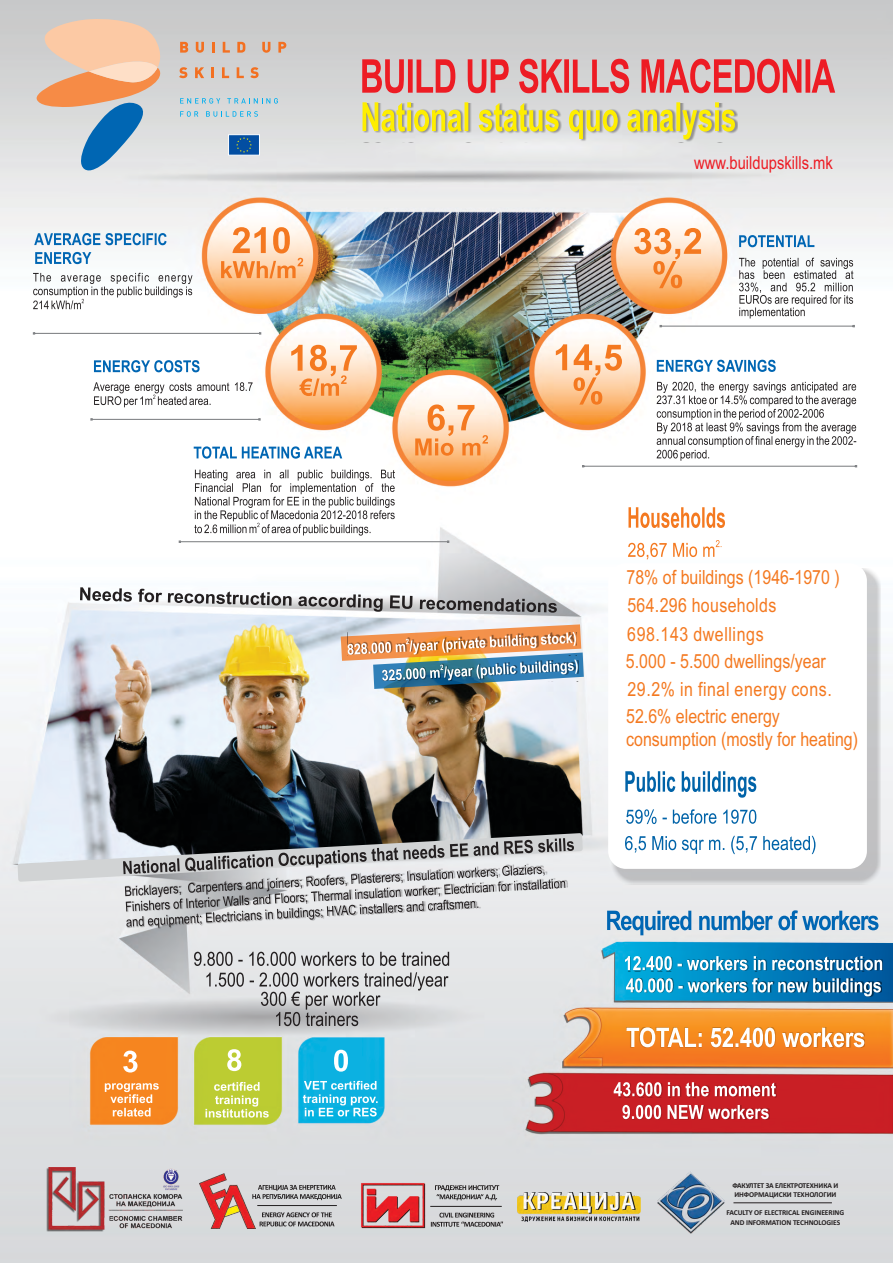
<style>
.page{position:relative;width:893px;height:1263px;background:#fff}
.page>*{position:absolute;margin:0;border:0;box-sizing:border-box;transform-origin:0 0}
.t1{font:19.5px/22px "Arial Narrow";color:#f47920}
.t2{font:19.5px "Arial Narrow";letter-spacing:.03em;color:#f47920}
.t3{font:18px "Arial Narrow";color:#ed1c24}
.t4{font:700 7.5px/9.1px "Calibri";letter-spacing:-.01em;color:#231f20}
</style>
<div class="page">
<img style="left:0;top:0;width:893px;height:1263px">
<svg style="left:35px;top:18px;width:130px;height:155px;background:#cec0b7"></svg>
<div style="left:228px;top:135px;width:32px;height:20px;background:#034ea2;border:1px solid #fff"></div>
<svg style="left:236px;top:137px;width:16px;height:16px"></svg>
<svg style="left:180px;top:98px;width:40px;height:6px"></svg>
<svg style="left:227px;top:98px;width:51px;height:6px"></svg>
<svg style="left:180px;top:111px;width:18px;height:6px"></svg>
<svg style="left:206px;top:111px;width:52px;height:6px"></svg>
<svg style="left:180px;top:42px;width:8px;height:11px"></svg>
<svg style="left:196px;top:42px;width:8px;height:11px"></svg>
<svg style="left:212px;top:42px;width:3px;height:11px"></svg>
<svg style="left:223px;top:42px;width:7px;height:11px"></svg>
<svg style="left:237px;top:42px;width:8px;height:11px"></svg>
<svg style="left:262px;top:42px;width:8px;height:11px"></svg>
<svg style="left:278px;top:42px;width:8px;height:11px"></svg>
<svg style="left:179px;top:67px;width:8px;height:11px"></svg>
<svg style="left:195px;top:67px;width:9px;height:11px"></svg>
<svg style="left:211px;top:67px;width:3px;height:11px"></svg>
<svg style="left:222px;top:67px;width:7px;height:11px"></svg>
<svg style="left:237px;top:67px;width:7px;height:11px"></svg>
<svg style="left:250px;top:67px;width:9px;height:11px"></svg>
<svg style="left:362px;top:59px;width:473px;height:34px;background:#de8084"></svg>
<div style="left:361px;top:103px;width:376px;height:39px;background:#231f20;opacity:.39"></div>
<svg style="left:363px;top:102px;width:372px;height:38px;background:#dbd68f"></svg>
<svg style="left:221px;top:227px;width:82px;height:51px;background:#fbc295"></svg>
<svg style="left:291px;top:345px;width:66px;height:51px;background:#fbc192"></svg>
<svg style="left:415px;top:404px;width:73px;height:52px;background:#fbc394"></svg>
<svg style="left:634px;top:228px;width:67px;height:60px;background:#fbc08e"></svg>
<svg style="left:33px;top:273px;width:159px;height:36px"></svg>
<svg style="left:93px;top:382px;width:160px;height:25px"></svg>
<svg style="left:739px;top:258px;width:114px;height:60px"></svg>
<svg style="left:194px;top:446px;width:148px;height:13px"></svg>
<svg style="left:94px;top:360px;width:106px;height:12px"></svg>
<svg style="left:739px;top:235px;width:75px;height:12px"></svg>
<svg style="left:34px;top:233px;width:133px;height:31px"></svg>
<svg style="left:33px;top:332px;width:228px;height:3px"></svg>
<svg style="left:90px;top:418px;width:171px;height:3px"></svg>
<svg style="left:556px;top:344px;width:301px;height:123px"></svg>
<svg style="left:659px;top:325px;width:196px;height:2px"></svg>
<svg style="left:179px;top:470px;width:270px;height:73px"></svg>
<img style="left:46px;top:1168px;width:137px;height:63px">
<img style="left:518px;top:1192px;width:122px;height:29px">
<img style="left:200px;top:1173px;width:55px;height:56px">
<svg style="left:252px;top:1185px;width:90px;height:41px;background:#b3b4b5"></svg>
<hr style="left:257px;top:1205px;width:80px;height:1px;background:#231f20">
<img style="left:359px;top:1181px;width:68px;height:48px">
<svg style="left:431px;top:1185px;width:72px;height:42px;background:#b3b3b5"></svg>
<hr style="left:430px;top:1206px;width:72px;height:1px;background:#231f20">
<img style="left:658px;top:1171px;width:66px;height:62px">
<hr style="left:733px;top:1202px;width:99px;height:1px;background:#231f20">
<div style="left:624px;top:957px;width:259px;height:14px;background:#231f20;opacity:.39"></div>
<svg style="left:625px;top:956px;width:257px;height:14px"></svg>
<div style="left:626px;top:978px;width:256px;height:19px;background:#231f20;opacity:.54"></div>
<img style="left:626px;top:978px;width:255px;height:18px">
<div style="left:626px;top:1028px;width:239px;height:20px;background:#231f20;opacity:.22"></div>
<svg style="left:626px;top:1027px;width:238px;height:20px"></svg>
<div style="left:614px;top:1083px;width:162px;height:14px;background:#231f20;opacity:.22"></div>
<svg style="left:614px;top:1082px;width:162px;height:14px"></svg>
<div style="left:622px;top:1105px;width:147px;height:15px;background:#231f20;opacity:.22"></div>
<svg style="left:622px;top:1105px;width:147px;height:14px"></svg>
<svg style="left:123px;top:1050px;width:15px;height:22px"></svg>
<svg style="left:227px;top:1049px;width:14px;height:22px"></svg>
<svg style="left:334px;top:1050px;width:14px;height:22px"></svg>
<svg style="left:194px;top:952px;width:255px;height:14px;background:#aeaeb0"></svg>
<svg style="left:206px;top:972px;width:242px;height:54px;background:#bbbcbe"></svg>
<svg style="left:105px;top:1083px;width:54px;height:33px;background:#f8a65c"></svg>
<svg style="left:205px;top:1082px;width:64px;height:35px;background:#cbd863"></svg>
<svg style="left:303px;top:1081px;width:75px;height:35px;background:#4fc7e9"></svg>
<svg style="left:607px;top:910px;width:271px;height:25px;background:#9abdd7"></svg>
<div style="left:611px;top:568px;width:269px;height:316px;background:#231f20;opacity:.22"></div>
<div style="left:608px;top:563px;width:259px;height:306px;background:#fff;border-radius:18px"></div>
<svg style="left:628px;top:507px;width:97px;height:21px"></svg>
<svg style="left:625px;top:771px;width:131px;height:27px"></svg>
<svg style="left:628px;top:540px;width:93px;height:20px"></svg>
<svg style="left:625px;top:836px;width:190px;height:18px"></svg>
<svg style="left:626px;top:809px;width:130px;height:15px"></svg>
<svg style="left:80px;top:587px;width:477px;height:26px"></svg>
<img style="left:341px;top:624px;width:243px;height:65px">
<div style="left:124px;top:860px;width:450px;height:77px;background:#231f20;opacity:.4"></div>
<svg style="left:18px;top:833px;width:565px;height:95px;background:#b5b6b8"></svg>
<p class="t3" style="left:694px;top:156px;width:140px">www.buildupskills.mk</p>
<p class="t1" style="left:626px;top:568px;width:215px">78% of buildings (1946-1970 )</p>
<p class="t1" style="left:627px;top:592px;width:151px;line-height:29.5px">564.296 households<br>698.143 dwellings</p>
<p class="t2" style="left:627px;top:682px;width:206px">29.2% in final energy cons.</p>
<p class="t1" style="left:626px;top:652px;width:201px">5.000 - 5.500 dwellings/year</p>
<p class="t1" style="left:626px;top:707px;width:233px">52.6% electric energy consumption (mostly for heating)</p>
<p class="t4" style="left:732px;top:1181px;width:108px">ФАКУЛТЕТ ЗА ЕЛЕКТРОТЕХНИКА И<br>ИНФОРМАЦИСКИ ТЕХНОЛОГИИ</p>
<p class="t4" style="left:726px;top:1209px;width:119px;text-align:center">FACULTY OF ELECTRICAL ENGINEERING<br>AND INFORMATION TECHNOLOGIES</p>
</div>
